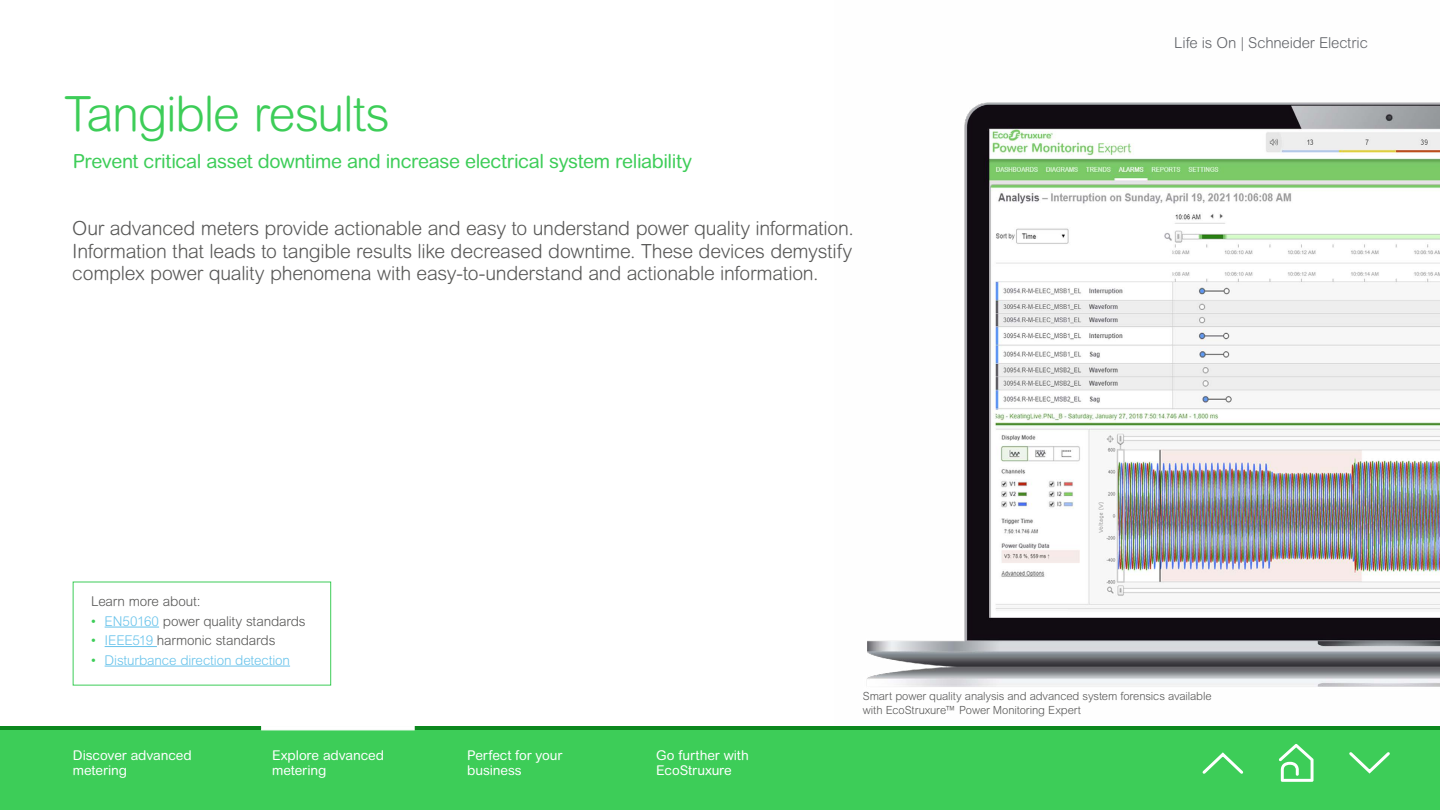
<style>
.page{position:relative;width:1440px;height:810px;background:#fff}
.page>*{position:absolute;margin:0;border:0;box-sizing:border-box;transform-origin:0 0}
.t1{font:300 48.75px "Arial Rounded MT Pro";letter-spacing:-.025em;color:#3dcd58}
.t2{font:300 19.5px/22.5px "Arial Rounded MT Pro";letter-spacing:-.015em;color:#575756;text-align:justify}
.t3{font:19.5px "Arial Rounded MT Pro";letter-spacing:-.02em;color:#3dcd58}
.t4{font:300 15px "Arial Rounded MT Pro";letter-spacing:-.01em;color:#626469}
.t5{font:13.5px/15.8px "Arial Rounded MT Pro";letter-spacing:-.005em;color:#fff}
.t6{font:300 13.5px "Arial Rounded MT Pro";letter-spacing:-.01em;color:#575756}
.t7{font:300 13.5px "Arial Rounded MT Pro";letter-spacing:-.01em;color:#68c3eb}
.t8{font:300 11.25px/13.5px "Arial Rounded MT Pro";letter-spacing:-.01em;color:#575756}
.s1{font-weight:400;color:#3dcd58}
.s2{color:#68c3eb}
</style>
<div class="page">
<div style="left:0;top:726px;width:1440px;height:84px;background:#3dcd58"></div>
<hr style="left:0;top:726px;width:1440px;height:4px;background:#0c881e">
<svg style="left:1279px;top:744px;width:35px;height:38px"></svg>
<svg style="left:1202px;top:752px;width:42px;height:22px"></svg>
<svg style="left:1349px;top:752px;width:41px;height:22px"></svg>
<svg style="left:262px;top:726px;width:152px;height:4px"></svg>
<img style="left:867px;top:102px;width:573px;height:585px">
<hr style="left:105px;top:627px;width:54px;height:1px;background:#68c3eb">
<hr style="left:105px;top:646px;width:52px;height:1px;background:#68c3eb">
<hr style="left:105px;top:666px;width:185px;height:1px;background:#68c3eb">
<h1 class="t1" style="left:65px;top:85px;width:327px">Tangible results</h1>
<p class="t3" style="left:73px;top:149px;width:621px">Prevent critical asset downtime and increase electrical system reliability</p>
<p class="t2" style="left:72px;top:218px;width:783px">Our advanced meters provide actionable and easy to understand power quality information.<br>Information that leads to tangible results like decreased downtime. These devices demystify complex power quality phenomena with easy-to-understand and actionable information.</p>
<p class="t4" style="left:1174px;top:34px;width:195px">Life is On | Schneider Electric</p>
<p class="t6" style="left:91px;top:594px;width:111px">Learn more about:</p>
<p class="t6" style="left:91px;top:613px;width:216px"><span class="s1">•</span> <span class="s2">EN50160</span> power quality standards</p>
<p class="t6" style="left:91px;top:633px;width:186px"><span class="s1">•</span> <span class="s2">IEEE519</span> harmonic standards</p>
<p class="t7" style="left:91px;top:652px;width:200px"><span class="s1">•</span> Disturbance direction detection</p>
<p class="t5" style="left:73px;top:747px;width:120px">Discover advanced metering</p>
<p class="t5" style="left:272px;top:747px;width:113px">Explore advanced metering</p>
<p class="t5" style="left:467px;top:747px;width:97px">Perfect for your business</p>
<p class="t5" style="left:656px;top:747px;width:94px">Go further with<br>EcoStruxure</p>
<p class="t8" style="left:863px;top:690px;width:350px">Smart power quality analysis and advanced system forensics available with EcoStruxure™ Power Monitoring Expert</p>
</div>
